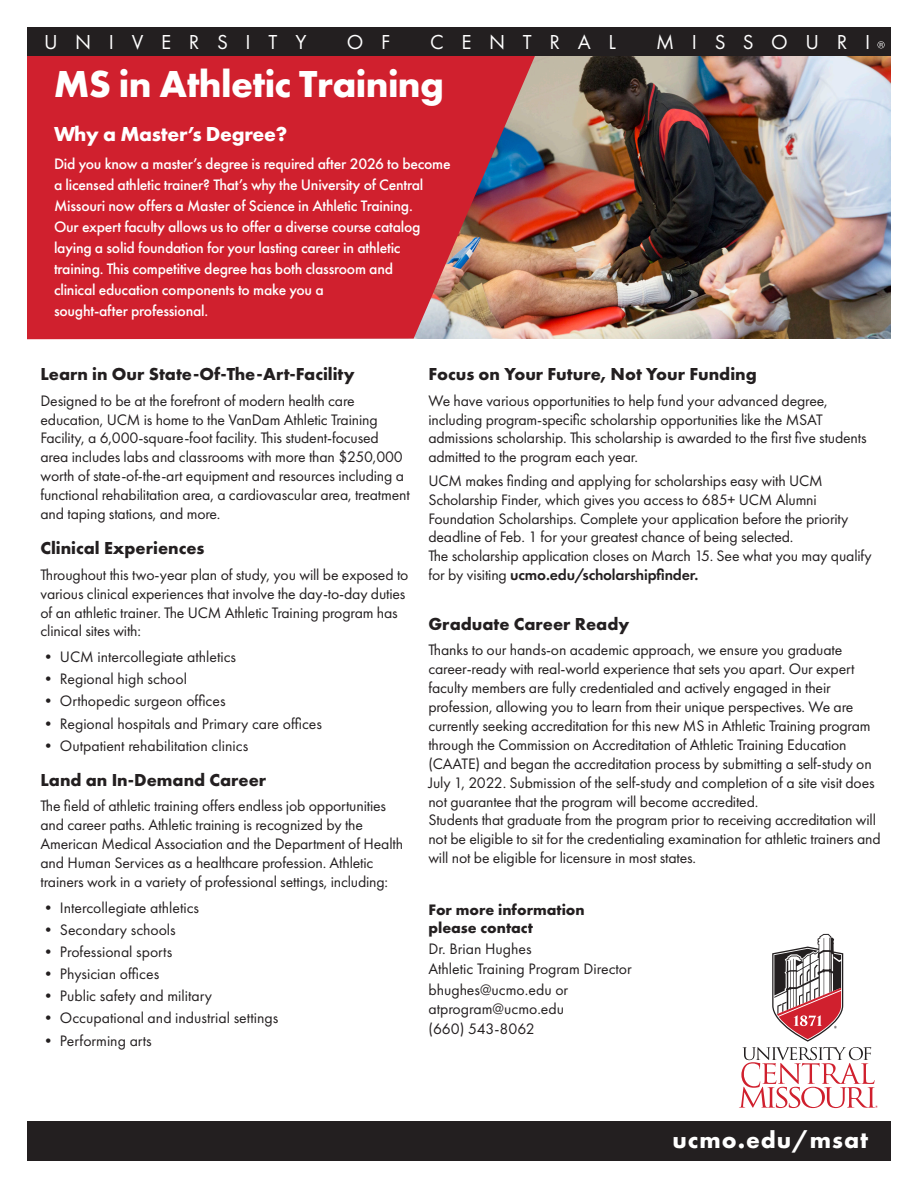
<style>
.page{position:relative;width:918px;height:1188px;background:#fff}
.page>*{position:absolute;margin:0;border:0;box-sizing:border-box;transform-origin:0 0}
.t1{font:700 39px "Futura PT";letter-spacing:-.015em;color:#fff}
.t2{font:700 24.45px "Futura PT";letter-spacing:.04em;color:#fff}
.t3{font:21px "Futura PT";letter-spacing:.84em;color:#fff}
.t4{font:700 21px "Futura PT";letter-spacing:-.015em;color:#fff}
.t5{font:700 18px "Futura PT";color:#231f20}
.t6{font:15.75px/18.9px "Futura PT";letter-spacing:-.01em;color:#231f20}
.t7{font:500 15.75px/21px "Futura PT";letter-spacing:-.015em;color:#fff}
.t8{font:700 15.75px/18.9px "Futura PT";color:#231f20}
.s1{font-weight:600}
</style>
<div class="page">
<img style="left:547px;top:56px;width:344px;height:283px">
<svg style="left:27px;top:56px;width:520px;height:283px;background:#c92d38"></svg>
<div style="left:27px;top:27px;width:864px;height:29px;background:#231f20"></div>
<div style="left:27px;top:1122px;width:864px;height:39px;background:#231f20"></div>
<svg style="left:739px;top:934px;width:138px;height:174px"></svg>
<svg style="left:877px;top:41px;width:8px;height:7px"></svg>
<p class="t3" style="left:44px;top:30px;width:264px">UNIVERSITY</p>
<p class="t3" style="left:347px;top:30px;width:45px">O F</p>
<p class="t3" style="left:430px;top:30px;width:187px">CENTRAL</p>
<p class="t3" style="left:656px;top:30px;width:216px">MISSOURI</p>
<p class="t1" style="left:54px;top:58px;width:392px">MS in Athletic Training</p>
<p class="t4" style="left:54px;top:120px;width:235px">Why a Master’s Degree?</p>
<p class="t7" style="left:54px;top:153px;width:398px">Did you know a master’s degree is required after 2026 to become a licensed athletic trainer? That’s why the University of Central Missouri now offers a Master of Science in Athletic Training.<br>Our expert faculty allows us to offer a diverse course catalog laying a solid foundation for your lasting career in athletic training. This competitive degree has both classroom and<br>clinical education components to make you a<br>sought-after professional.</p>
<p class="t5" style="left:40px;top:362px;width:316px">Learn in Our State-Of-The-Art-Facility</p>
<p class="t6" style="left:40px;top:391px;width:371px">Designed to be at the forefront of modern health care education, UCM is home to the VanDam Athletic Training Facility, a 6,000-square-foot facility. This student-focused area includes labs and classrooms with more than $250,000 worth of state-of-the-art equipment and resources including a functional rehabilitation area, a cardiovascular area, treatment and taping stations, and more.</p>
<p class="t5" style="left:40px;top:537px;width:166px">Clinical Experiences</p>
<p class="t6" style="left:40px;top:565px;width:369px">Throughout this two-year plan of study, you will be exposed to various clinical experiences that involve the day-to-day duties of an athletic trainer. The UCM Athletic Training program has clinical sites with:</p>
<p class="t6" style="left:40px;top:647px;width:197px">• UCM intercollegiate athletics</p>
<p class="t6" style="left:40px;top:669px;width:148px">• Regional high school</p>
<p class="t6" style="left:40px;top:692px;width:187px">• Orthopedic surgeon offices</p>
<p class="t6" style="left:40px;top:714px;width:283px">• Regional hospitals and Primary care offices</p>
<p class="t6" style="left:40px;top:736px;width:209px">• Outpatient rehabilitation clinics</p>
<p class="t5" style="left:40px;top:768px;width:227px">Land an In-Demand Career</p>
<p class="t6" style="left:40px;top:797px;width:364px">The field of athletic training offers endless job opportunities and career paths. Athletic training is recognized by the American Medical Association and the Department of Health and Human Services as a healthcare profession. Athletic trainers work in a variety of professional settings, including:</p>
<p class="t6" style="left:40px;top:898px;width:160px">• Intercollegiate athletics</p>
<p class="t6" style="left:40px;top:920px;width:137px">• Secondary schools</p>
<p class="t6" style="left:40px;top:942px;width:133px">• Professional sports</p>
<p class="t6" style="left:40px;top:964px;width:120px">• Physician offices</p>
<p class="t6" style="left:40px;top:986px;width:173px">• Public safety and military</p>
<p class="t6" style="left:40px;top:1009px;width:239px">• Occupational and industrial settings</p>
<p class="t6" style="left:40px;top:1031px;width:113px">• Performing arts</p>
<p class="t5" style="left:428px;top:362px;width:330px">Focus on Your Future, Not Your Funding</p>
<p class="t6" style="left:428px;top:391px;width:440px">We have various opportunities to help fund your advanced degree, including program-specific scholarship opportunities like the MSAT admissions scholarship. This scholarship is awarded to the first five students admitted to the program each year.</p>
<p class="t6" style="left:428px;top:471px;width:445px">UCM makes finding and applying for scholarships easy with UCM Scholarship Finder, which gives you access to 685+ UCM Alumni Foundation Scholarships. Complete your application before the priority deadline of Feb. 1 for your greatest chance of being selected.<br>The scholarship application closes on March 15. See what you may qualify for by visiting <span class="s1">ucmo.edu/scholarshipfinder.</span></p>
<p class="t5" style="left:428px;top:612px;width:202px">Graduate Career Ready</p>
<p class="t6" style="left:428px;top:641px;width:454px">Thanks to our hands-on academic approach, we ensure you graduate career-ready with real-world experience that sets you apart. Our expert faculty members are fully credentialed and actively engaged in their profession, allowing you to learn from their unique perspectives. We are currently seeking accreditation for this new MS in Athletic Training program through the Commission on Accreditation of Athletic Training Education (CAATE) and began the accreditation process by submitting a self-study on July 1, 2022. Submission of the self-study and completion of a site visit does not guarantee that the program will become accredited.<br>Students that graduate from the program prior to receiving accreditation will not be eligible to sit for the credentialing examination for athletic trainers and will not be eligible for licensure in most states.</p>
<p class="t8" style="left:428px;top:899px;width:158px">For more information please contact</p>
<p class="t6" style="left:428px;top:939px;width:105px">Dr. Brian Hughes</p>
<p class="t6" style="left:428px;top:960px;width:205px">Athletic Training Program Director</p>
<p class="t6" style="left:428px;top:980px;width:141px">bhughes@ucmo.edu or atprogram@ucmo.edu</p>
<p class="t6" style="left:428px;top:1019px;width:108px">(660) 543-8062</p>
<p class="t2" style="left:672px;top:1124px;width:197px">ucmo.edu/msat</p>
</div>
